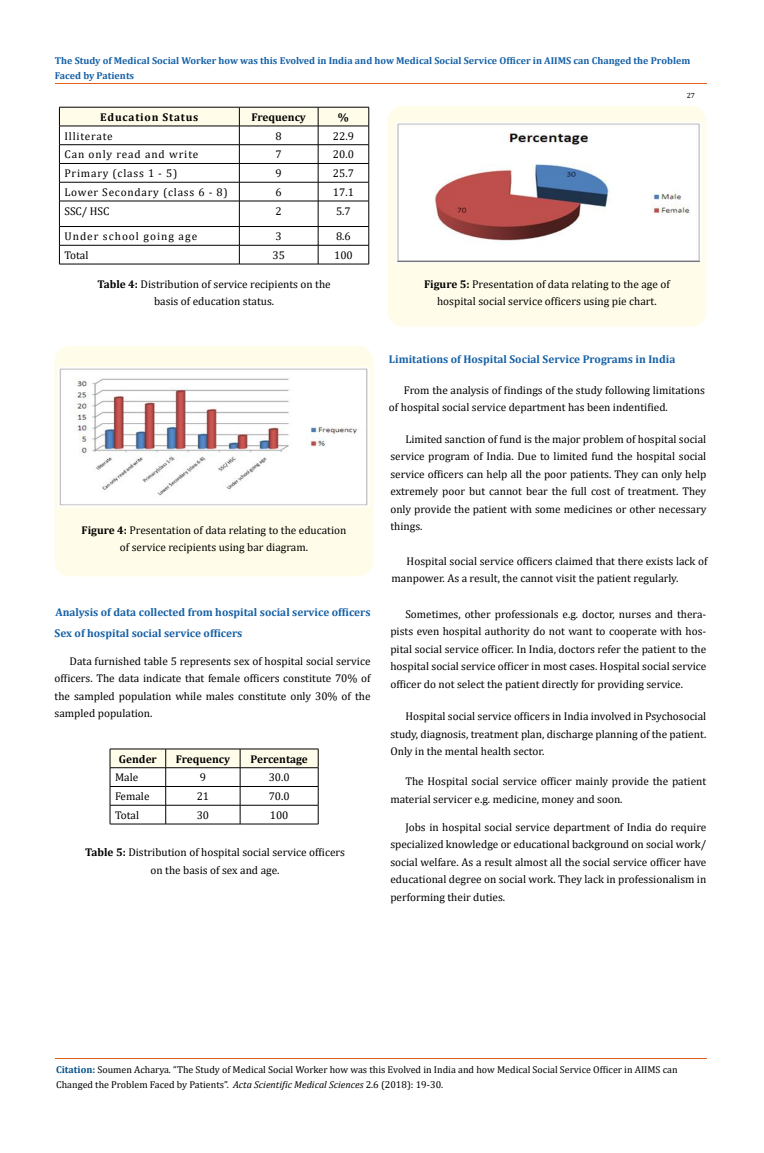
<style>
.page{position:relative;width:764px;height:1153px;background:#fff}
.page>*{position:absolute;margin:0;border:0;box-sizing:border-box;transform-origin:0 0}
.t1{font:11.25px/17.5px "Cambria";color:#000;text-align:justify}
.t2{font:700 11.25px "Cambria";color:#1560a6}
.t3{font:11.25px "Cambria";letter-spacing:.07em;color:#000}
.t4{font:700 11.25px "Cambria";color:#000}
.t5{font:11.25px "Cambria";letter-spacing:.08em;color:#000}
.t6{font:11.25px "Cambria";letter-spacing:.09em;color:#000}
.t7{font:700 11.25px "Cambria";letter-spacing:.07em;color:#000}
.t8{font:10px/15px "Cambria";color:#000}
.t9{font:700 10px/15px "Cambria";color:#1560a6}
.t10{font:7.5px "Cambria";color:#000}
.s1{font-weight:700}
.s2{font-weight:700;color:#035089}
.s3{font-style:italic}
</style>
<div class="page">
<hr style="left:55px;top:83px;width:651px;height:1px;background:#e05d1a">
<svg style="left:59px;top:107px;width:310px;height:157px"></svg>
<hr style="left:59px;top:264px;width:180px;height:1px;background:#000">
<hr style="left:239px;top:264px;width:79px;height:1px;background:#000">
<hr style="left:318px;top:264px;width:51px;height:1px;background:#000">
<div style="left:55px;top:346px;width:318px;height:230px;background:#fffde9;border-radius:15px"></div>
<img style="left:59px;top:367px;width:310px;height:140px">
<hr style="left:110px;top:748px;width:56px;height:1px;background:#000">
<hr style="left:166px;top:748px;width:74px;height:1px;background:#000">
<hr style="left:240px;top:748px;width:78px;height:1px;background:#000">
<svg style="left:110px;top:749px;width:209px;height:75px"></svg>
<hr style="left:110px;top:823px;width:56px;height:1px;background:#000">
<hr style="left:166px;top:823px;width:74px;height:1px;background:#000">
<hr style="left:240px;top:823px;width:78px;height:1px;background:#000">
<div style="left:387px;top:106px;width:319px;height:221px;background:#fffde9;border-radius:15px"></div>
<img style="left:397px;top:123px;width:304px;height:139px">
<hr style="left:55px;top:1058px;width:651px;height:1px;background:#e05d1a">
<p class="t9" style="left:55px;top:53px;width:637px">The Study of Medical Social Worker how was this Evolved in India and how Medical Social Service Officer in AIIMS can Changed the Problem<br>Faced by Patients</p>
<p class="t7" style="left:100px;top:109px;width:100px">Education Status</p>
<p class="t4" style="left:251px;top:109px;width:56px">Frequency</p>
<p class="t4" style="left:338px;top:109px;width:12px">%</p>
<p class="t3" style="left:64px;top:129px;width:50px">Illiterate</p>
<p class="t1" style="left:276px;top:127px;width:8px">8</p>
<p class="t1" style="left:333px;top:127px;width:23px">22.9</p>
<p class="t5" style="left:64px;top:148px;width:135px">Can only read and write</p>
<p class="t1" style="left:276px;top:146px;width:8px">7</p>
<p class="t1" style="left:333px;top:146px;width:23px">20.0</p>
<p class="t3" style="left:64px;top:167px;width:114px">Primary (class 1 - 5)</p>
<p class="t1" style="left:276px;top:165px;width:8px">9</p>
<p class="t1" style="left:333px;top:165px;width:23px">25.7</p>
<p class="t3" style="left:64px;top:185px;width:165px">Lower Secondary (class 6 - 8)</p>
<p class="t1" style="left:276px;top:183px;width:8px">6</p>
<p class="t1" style="left:333px;top:183px;width:23px">17.1</p>
<p class="t1" style="left:64px;top:202px;width:47px">SSC/ HSC</p>
<p class="t1" style="left:276px;top:202px;width:8px">2</p>
<p class="t1" style="left:336px;top:202px;width:16px">5.7</p>
<p class="t6" style="left:64px;top:230px;width:134px">Under school going age</p>
<p class="t1" style="left:276px;top:228px;width:8px">3</p>
<p class="t1" style="left:336px;top:228px;width:16px">8.6</p>
<p class="t1" style="left:64px;top:246px;width:26px">Total</p>
<p class="t1" style="left:272px;top:246px;width:14px">35</p>
<p class="t1" style="left:334px;top:246px;width:20px">100</p>
<p class="t1" style="left:97px;top:275px;width:235px;text-align:center"><span class="s1">Table 4:</span> Distribution of service recipients on the basis of education status.</p>
<p class="t10" style="left:687px;top:91px;width:10px">27</p>
<p class="t1" style="left:424px;top:275px;width:247px;text-align:center"><span class="s1">Figure 5:</span> Presentation of data relating to the age of hospital social service officers using pie chart.</p>
<p class="t1" style="left:81px;top:521px;width:266px;text-align:center"><span class="s1">Figure 4:</span> Presentation of data relating to the education of service recipients using bar diagram.</p>
<p class="t2" style="left:55px;top:604px;width:317px">Analysis of data collected from hospital social service officers</p>
<p class="t2" style="left:55px;top:624px;width:189px">Sex of hospital social service officers</p>
<p class="t1" style="left:55px;top:652px;width:317px;text-indent:15px">Data furnished table 5 represents sex of hospital social service officers. The data indicate that female officers constitute 70% of the sampled population while males constitute only 30% of the sampled population.</p>
<p class="t4" style="left:119px;top:751px;width:39px">Gender</p>
<p class="t4" style="left:176px;top:751px;width:56px">Frequency</p>
<p class="t4" style="left:250px;top:751px;width:59px">Percentage</p>
<p class="t1" style="left:115px;top:769px;width:25px">Male</p>
<p class="t1" style="left:200px;top:769px;width:8px">9</p>
<p class="t1" style="left:269px;top:769px;width:23px">30.0</p>
<p class="t1" style="left:115px;top:787px;width:36px">Female</p>
<p class="t1" style="left:197px;top:787px;width:14px">21</p>
<p class="t1" style="left:269px;top:787px;width:23px">70.0</p>
<p class="t1" style="left:115px;top:806px;width:26px">Total</p>
<p class="t1" style="left:197px;top:806px;width:14px">30</p>
<p class="t1" style="left:270px;top:806px;width:20px">100</p>
<p class="t1" style="left:85px;top:843px;width:261px;text-align:center"><span class="s1">Table 5:</span> Distribution of hospital social service officers on the basis of sex and age.</p>
<p class="t2" style="left:389px;top:351px;width:288px">Limitations of Hospital Social Service Programs in India</p>
<p class="t1" style="left:389px;top:381px;width:317px;text-indent:15px">From the analysis of findings of the study following limitations of hospital social service department has been indentified.</p>
<p class="t1" style="left:390px;top:430px;width:317px;text-indent:15px">Limited sanction of fund is the major problem of hospital social service program of India. Due to limited fund the hospital social service officers can help all the poor patients. They can only help extremely poor but cannot bear the full cost of treatment. They only provide the patient with some medicines or other necessary things.</p>
<p class="t1" style="left:392px;top:552px;width:317px;text-indent:15px">Hospital social service officers claimed that there exists lack of manpower. As a result, the cannot visit the patient regularly.</p>
<p class="t1" style="left:390px;top:605px;width:317px;text-indent:15px">Sometimes, other professionals e.g. doctor, nurses and thera&shy;pists even hospital authority do not want to cooperate with hos&shy;pital social service officer. In India, doctors refer the patient to the hospital social service officer in most cases. Hospital social service officer do not select the patient directly for providing service.</p>
<p class="t1" style="left:390px;top:707px;width:317px;text-indent:15px">Hospital social service officers in India involved in Psychosocial study, diagnosis, treatment plan, discharge planning of the patient.<br>Only in the mental health sector.</p>
<p class="t1" style="left:390px;top:772px;width:317px;text-indent:15px">The Hospital social service officer mainly provide the patient material servicer e.g. medicine, money and soon.</p>
<p class="t1" style="left:390px;top:818px;width:317px;text-indent:15px">Jobs in hospital social service department of India do require specialized knowledge or educational background on social work/ social welfare. As a result almost all the social service officer have educational degree on social work. They lack in professionalism in performing their duties.</p>
<p class="t8" style="left:56px;top:1062px;width:623px"><span class="s2">Citation:</span> Soumen Acharya<span class="s3">.</span> “The Study of Medical Social Worker how was this Evolved in India and how Medical Social Service Officer in AIIMS can<br>Changed the Problem Faced by Patients”. <span class="s3">Acta Scientific Medical Sciences</span> 2.6 (2018): 19-30.</p>
</div>
